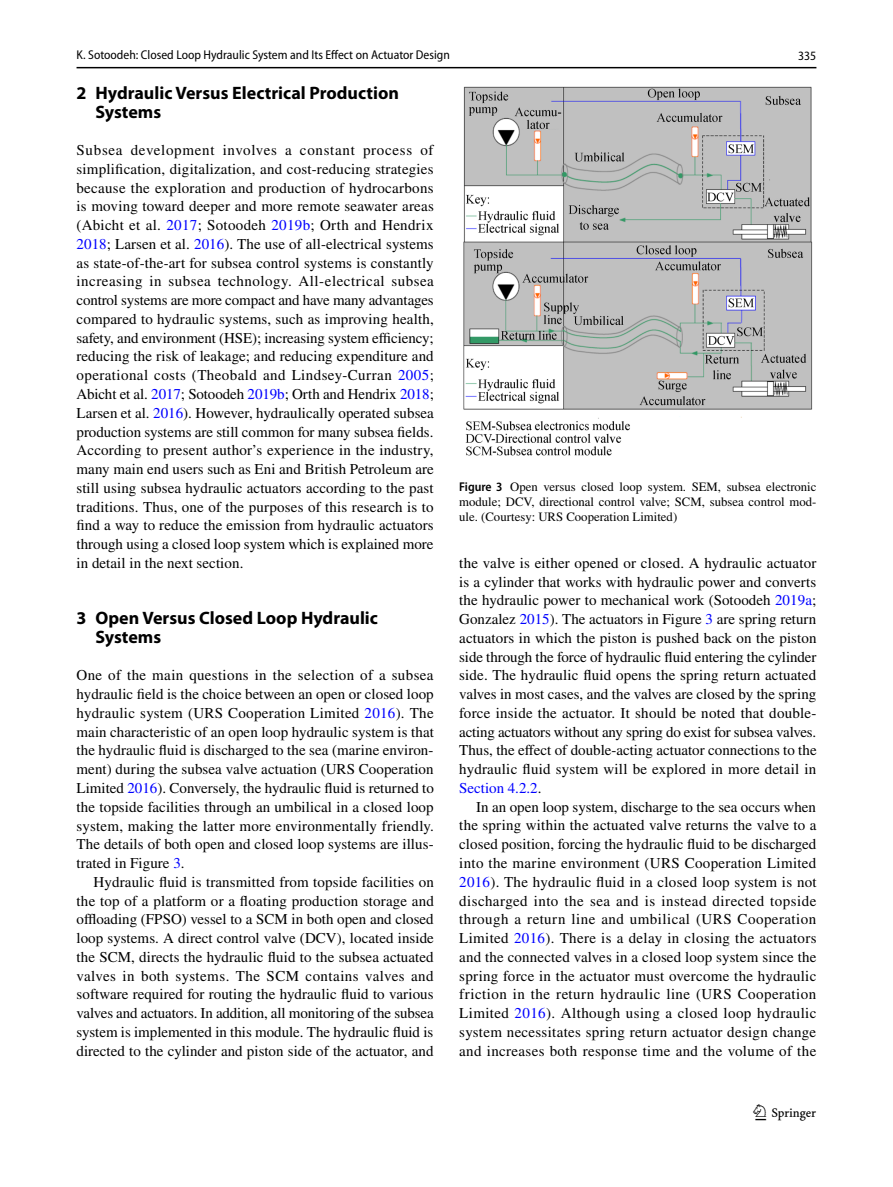
<style>
.page{position:relative;width:893px;height:1187px;background:#fff}
.page>*{position:absolute;margin:0;border:0;box-sizing:border-box;transform-origin:0 0}
.t1{font:22.5px "Springnew Regular 3";color:#000}
.t2{font:700 18px/18.8px "Myriad Pro";color:#000}
.t3{font:15px/18.8px "STIX";letter-spacing:.005em;color:#000;text-align:justify}
.t4{font:12.75px/15px "STIX";color:#000;text-align:justify}
.t5{font:12.75px "Myriad Pro Semi Cn 3";color:#000}
.t6{font:semi-condensed 12.75px "Myriad Pro";color:#000}
.s1{color:#00f}
.s2{font-family:"Myriad Pro";font-weight:600;font-stretch:semi-condensed}
</style>
<div class="page">
<hr style="left:77px;top:67px;width:739px;height:1px;background:#000">
<img style="left:463px;top:87px;width:349px;height:369px">
<p class="t5" style="left:77px;top:48px;width:375px">K. Sotoodeh: Closed Loop Hydraulic System and Its Effect on Actuator Design</p>
<p class="t2" style="left:96px;top:83px;width:305px;text-indent:-19px">2 Hydraulic Versus Electrical Production<br>Systems</p>
<p class="t3" style="left:77px;top:142px;width:359px">Subsea development involves a constant process of simplification, digitalization, and cost-reducing strategies because the exploration and production of hydrocarbons is moving toward deeper and more remote seawater areas (Abicht et al. <span class="s1">2017</span>; Sotoodeh <span class="s1">2019b</span>; Orth and Hendrix <span class="s1">2018</span>; Larsen et al. <span class="s1">2016</span>). The use of all-electrical systems as state-of-the-art for subsea control systems is constantly increasing in subsea technology. All-electrical subsea control systems are more compact and have many advantages compared to hydraulic systems, such as improving health, safety, and environment (HSE); increasing system efficiency; reducing the risk of leakage; and reducing expenditure and operational costs (Theobald and Lindsey-Curran <span class="s1">2005</span>; Abicht et al. <span class="s1">2017</span>; Sotoodeh <span class="s1">2019b</span>; Orth and Hendrix <span class="s1">2018</span>; Larsen et al. <span class="s1">2016</span>). However, hydraulically operated subsea production systems are still common for many subsea fields.<br>According to present author’s experience in the industry, many main end users such as Eni and British Petroleum are still using subsea hydraulic actuators according to the past traditions. Thus, one of the purposes of this research is to find a way to reduce the emission from hydraulic actuators through using a closed loop system which is explained more in detail in the next section.</p>
<p class="t2" style="left:96px;top:608px;width:284px;text-indent:-19px">3 Open Versus Closed Loop Hydraulic<br>Systems</p>
<p class="t3" style="left:77px;top:667px;width:359px">One of the main questions in the selection of a subsea hydraulic field is the choice between an open or closed loop hydraulic system (URS Cooperation Limited <span class="s1">2016</span>). The main characteristic of an open loop hydraulic system is that the hydraulic fluid is discharged to the sea (marine environ&shy;ment) during the subsea valve actuation (URS Cooperation Limited <span class="s1">2016</span>). Conversely, the hydraulic fluid is returned to the topside facilities through an umbilical in a closed loop system, making the latter more environmentally friendly.<br>The details of both open and closed loop systems are illus&shy;trated in Figure <span class="s1">3</span>.</p>
<p class="t3" style="left:77px;top:873px;width:359px;text-indent:17px">Hydraulic fluid is transmitted from topside facilities on the top of a platform or a floating production storage and offloading (FPSO) vessel to a SCM in both open and closed loop systems. A direct control valve (DCV), located inside the SCM, directs the hydraulic fluid to the subsea actuated valves in both systems. The SCM contains valves and software required for routing the hydraulic fluid to various valves and actuators. In addition, all monitoring of the subsea system is implemented in this module. The hydraulic fluid is directed to the cylinder and piston side of the actuator, and</p>
<p class="t6" style="left:798px;top:49px;width:20px">335</p>
<p class="t4" style="left:459px;top:480px;width:359px"><span class="s2">Figure 3</span> Open versus closed loop system. SEM, subsea electronic module; DCV, directional control valve; SCM, subsea control mod&shy;ule. (Courtesy: URS Cooperation Limited)</p>
<p class="t3" style="left:459px;top:554px;width:359px">the valve is either opened or closed. A hydraulic actuator is a cylinder that works with hydraulic power and converts the hydraulic power to mechanical work (Sotoodeh <span class="s1">2019a</span>; Gonzalez <span class="s1">2015</span>). The actuators in Figure <span class="s1">3</span> are spring return actuators in which the piston is pushed back on the piston side through the force of hydraulic fluid entering the cylinder side. The hydraulic fluid opens the spring return actuated valves in most cases, and the valves are closed by the spring force inside the actuator. It should be noted that double&shy;acting actuators without any spring do exist for subsea valves.<br>Thus, the effect of double-acting actuator connections to the hydraulic fluid system will be explored in more detail in <span class="s1">Section 4.2.2</span>.</p>
<p class="t3" style="left:459px;top:798px;width:359px;text-indent:17px">In an open loop system, discharge to the sea occurs when the spring within the actuated valve returns the valve to a closed position, forcing the hydraulic fluid to be discharged into the marine environment (URS Cooperation Limited <span class="s1">2016</span>). The hydraulic fluid in a closed loop system is not discharged into the sea and is instead directed topside through a return line and umbilical (URS Cooperation Limited <span class="s1">2016</span>). There is a delay in closing the actuators and the connected valves in a closed loop system since the spring force in the actuator must overcome the hydraulic friction in the return hydraulic line (URS Cooperation Limited <span class="s1">2016</span>). Although using a closed loop hydraulic system necessitates spring return actuator design change and increases both response time and the volume of the</p>
<h1 class="t1" style="left:755px;top:1104px;width:62px">1 3</h1>
</div>
